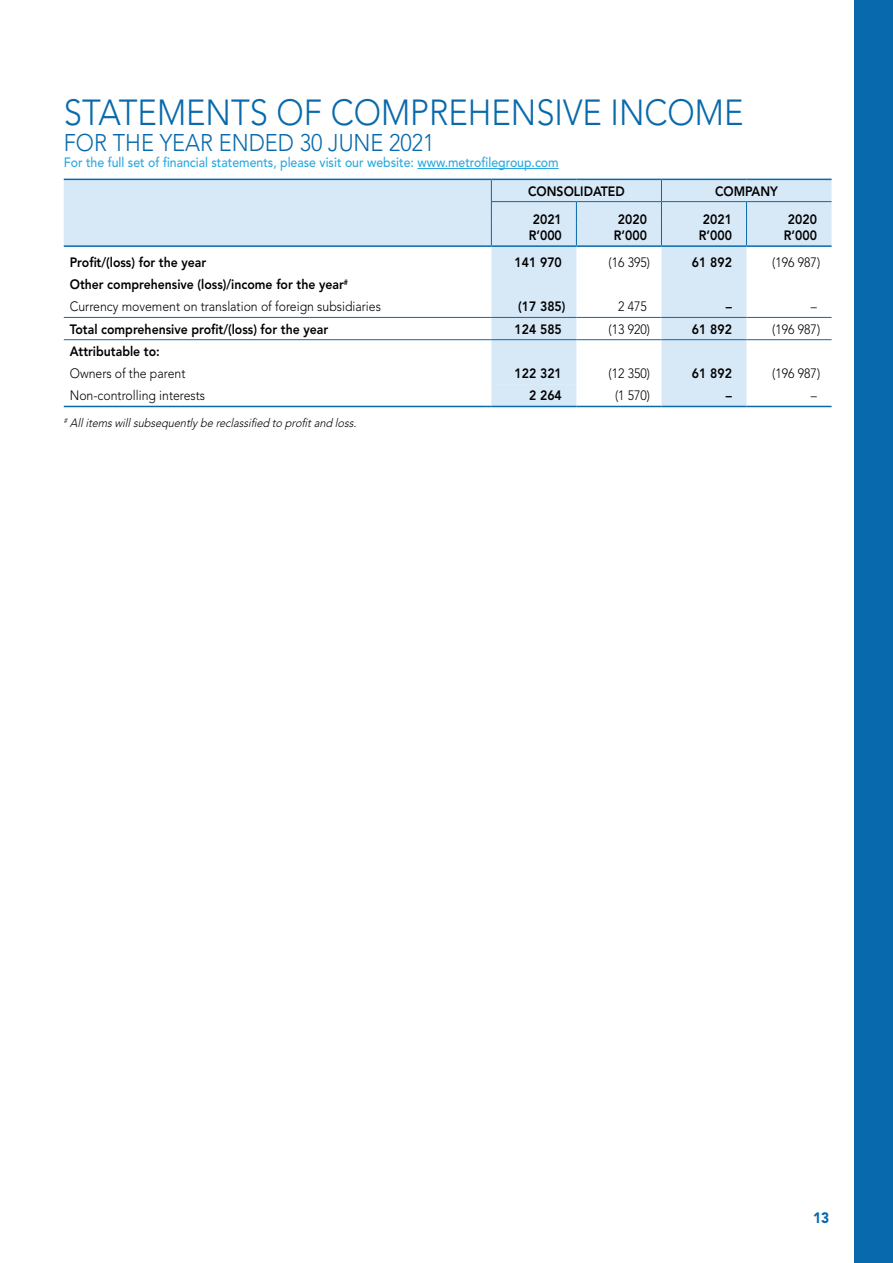
<style>
.page{position:relative;width:893px;height:1263px;background:#fff}
.page>*{position:absolute;margin:0;border:0;box-sizing:border-box;transform-origin:0 0}
.t1{font:300 36px "Avenir";color:#086aac;scale:.91 1}
.t2{font:300 24px "Avenir";color:#086aac;scale:.91 1}
.t3{font:900 15px "Avenir";color:#086aac;scale:.91 1}
.t4{font:300 13.5px/22.2px "Avenir";color:#000;scale:.91 1}
.t5{font:800 13.5px/16.5px "Avenir";color:#000;text-align:center;scale:.91 1}
.t6{font:500 13.5px "Avenir";color:#2aa9e0;scale:.91 1}
.t7{font:italic 300 12px "Avenir";color:#000;scale:.91 1}
.s1{font-weight:800}
</style>
<div class="page">
<div style="left:855px;top:0;width:38px;height:1263px;background:#086aac"></div>
<hr style="left:417px;top:168px;width:142px;height:1px;background:#2aa9e0">
<svg style="left:64px;top:180px;width:768px;height:204px"></svg>
<svg style="left:491px;top:202px;width:255px;height:204px;fill:#d7e8f7"></svg>
<svg style="left:576px;top:202px;width:1px;height:43px"></svg>
<svg style="left:661px;top:180px;width:1px;height:65px"></svg>
<svg style="left:746px;top:202px;width:1px;height:43px"></svg>
<hr style="left:491px;top:201px;width:85px;height:1px;background:#086aac">
<hr style="left:576px;top:201px;width:85px;height:1px;background:#086aac">
<hr style="left:661px;top:201px;width:85px;height:1px;background:#086aac">
<hr style="left:746px;top:201px;width:86px;height:1px;background:#086aac">
<hr style="left:64px;top:245px;width:423px;height:2px;background:#086aac">
<hr style="left:491px;top:245px;width:85px;height:2px;background:#086aac">
<hr style="left:576px;top:245px;width:85px;height:2px;background:#086aac">
<hr style="left:661px;top:245px;width:85px;height:2px;background:#086aac">
<hr style="left:746px;top:245px;width:86px;height:2px;background:#086aac">
<hr style="left:64px;top:406px;width:423px;height:1px;background:#086aac">
<hr style="left:491px;top:406px;width:85px;height:1px;background:#086aac">
<hr style="left:576px;top:406px;width:85px;height:1px;background:#086aac">
<hr style="left:661px;top:406px;width:85px;height:1px;background:#086aac">
<hr style="left:746px;top:406px;width:86px;height:1px;background:#086aac">
<hr style="left:64px;top:317px;width:423px;height:1px;background:#086aac">
<hr style="left:491px;top:317px;width:85px;height:1px;background:#086aac">
<hr style="left:576px;top:317px;width:85px;height:1px;background:#086aac">
<hr style="left:661px;top:317px;width:85px;height:1px;background:#086aac">
<hr style="left:746px;top:317px;width:86px;height:1px;background:#086aac">
<hr style="left:64px;top:339px;width:423px;height:1px;background:#086aac">
<hr style="left:491px;top:339px;width:85px;height:1px;background:#086aac">
<hr style="left:576px;top:339px;width:85px;height:1px;background:#086aac">
<hr style="left:661px;top:339px;width:85px;height:1px;background:#086aac">
<hr style="left:746px;top:339px;width:86px;height:1px;background:#086aac">
<hr style="left:64px;top:179px;width:423px;height:1px;background:#086aac">
<svg style="left:487px;top:179px;width:5px;height:68px"></svg>
<hr style="left:491px;top:179px;width:85px;height:1px;background:#086aac">
<hr style="left:576px;top:179px;width:85px;height:1px;background:#086aac">
<hr style="left:661px;top:179px;width:85px;height:1px;background:#086aac">
<hr style="left:746px;top:179px;width:86px;height:1px;background:#086aac">
<h1 class="t1" style="left:64px;top:92px;width:748px">STATEMENTS OF COMPREHENSIVE INCOME</h1>
<h2 class="t2" style="left:64px;top:128px;width:409px">FOR THE YEAR ENDED 30 JUNE 2021</h2>
<p class="t6" style="left:64px;top:155px;width:545px">For the full set of financial statements, please visit our website: www.metrofilegroup.com</p>
<p class="t5" style="left:528px;top:183px;width:107px">CONSOLIDATED</p>
<p class="t5" style="left:715px;top:183px;width:71px">COMPANY</p>
<p class="t5" style="left:529px;top:211px;width:38px">2021<br>R’000</p>
<p class="t5" style="left:614px;top:211px;width:38px">2020<br>R’000</p>
<p class="t5" style="left:699px;top:211px;width:38px">2021<br>R’000</p>
<p class="t5" style="left:784px;top:211px;width:38px">2020<br>R’000</p>
<p class="t5" style="left:70px;top:254px;width:151px">Profit/(loss) for the year</p>
<p class="t5" style="left:515px;top:254px;width:53px">141 970</p>
<p class="t4" style="left:609px;top:251px;width:47px">(16 395)</p>
<p class="t5" style="left:692px;top:254px;width:45px">61 892</p>
<p class="t4" style="left:772px;top:251px;width:54px">(196 987)</p>
<p class="t4" style="left:70px;top:273px;width:343px"><span class="s1">Other comprehensive (loss)/income for the year</span><sup>#<br></sup>Currency movement on translation of foreign subsidiaries</p>
<p class="t5" style="left:518px;top:298px;width:53px">(17 385)</p>
<p class="t4" style="left:618px;top:296px;width:33px">2 475</p>
<p class="t5" style="left:726px;top:298px;width:8px">–</p>
<p class="t4" style="left:811px;top:296px;width:8px">–</p>
<p class="t5" style="left:70px;top:321px;width:285px">Total comprehensive profit/(loss) for the year</p>
<p class="t5" style="left:515px;top:321px;width:53px">124 585</p>
<p class="t4" style="left:609px;top:318px;width:47px">(13 920)</p>
<p class="t5" style="left:692px;top:321px;width:45px">61 892</p>
<p class="t4" style="left:772px;top:318px;width:54px">(196 987)</p>
<p class="t5" style="left:70px;top:343px;width:101px">Attributable to:</p>
<p class="t4" style="left:70px;top:362px;width:129px">Owners of the parent</p>
<p class="t5" style="left:515px;top:365px;width:53px">122 321</p>
<p class="t4" style="left:609px;top:362px;width:47px">(12 350)</p>
<p class="t5" style="left:692px;top:365px;width:45px">61 892</p>
<p class="t4" style="left:772px;top:362px;width:54px">(196 987)</p>
<p class="t4" style="left:70px;top:385px;width:150px">Non-controlling interests</p>
<p class="t5" style="left:529px;top:387px;width:37px">2 264</p>
<p class="t4" style="left:615px;top:385px;width:40px">(1 570)</p>
<p class="t5" style="left:726px;top:387px;width:8px">–</p>
<p class="t4" style="left:811px;top:385px;width:8px">–</p>
<p class="t7" style="left:64px;top:416px;width:326px"><sup>#</sup> Allitemswillsubsequentlybe reclassified to profitand loss.</p>
<p class="t3" style="left:813px;top:1209px;width:19px">13</p>
</div>
